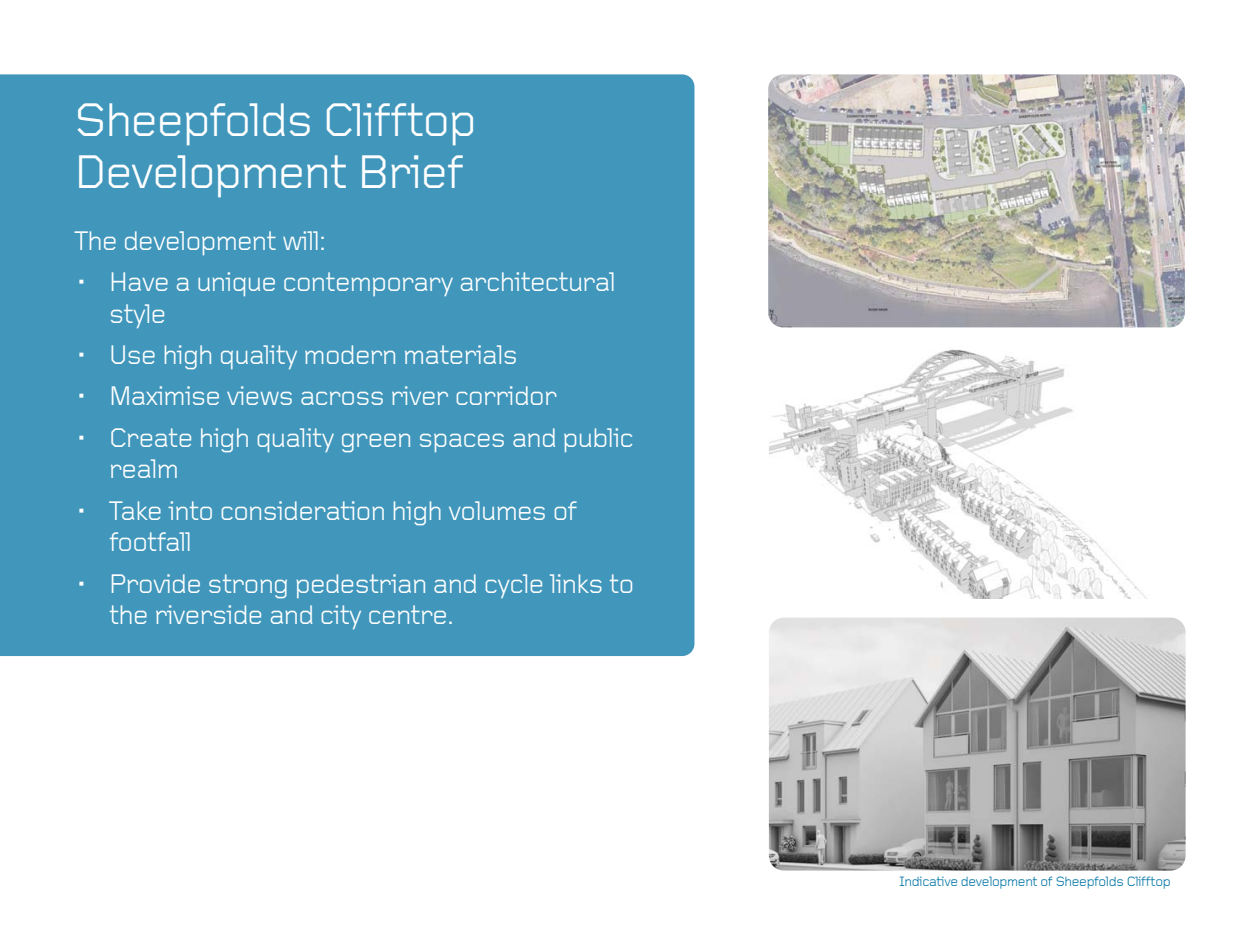
<style>
.page{position:relative;width:1260px;height:945px;background:#fff}
.page>*{position:absolute;margin:0;border:0;box-sizing:border-box;transform-origin:0 0}
.t1{font:49px/52.5px "Foundry Gridnik";letter-spacing:-.025em;color:#fff}
.t2{font:28px/31.5px "Foundry Gridnik";letter-spacing:-.025em;color:#fff}
.t3{font:14px "Foundry Gridnik";letter-spacing:-.025em;color:#0073a4}
</style>
<div class="page">
<div style="left:0;top:74px;width:694px;height:582px;background:#4096bb"></div>
<img style="left:768px;top:74px;width:417px;height:253px;border-radius:15px">
<img style="left:769px;top:618px;width:417px;height:253px;border-radius:15px">
<img style="left:769px;top:346px;width:417px;height:253px;border-radius:15px">
<h1 class="t1" style="left:74px;top:98px;width:404px">Sheepfolds Clifftop<br>Development Brief</h1>
<p class="t2" style="left:74px;top:227px;width:253px">The development will:</p>
<p class="t2" style="left:109px;top:269px;width:508px;text-indent:-35px">• Have a unique contemporary architectural style</p>
<p class="t2" style="left:74px;top:342px;width:445px">• Use high quality modern materials</p>
<p class="t2" style="left:74px;top:383px;width:484px">• Maximise views across river corridor</p>
<p class="t2" style="left:109px;top:424px;width:526px;text-indent:-35px">• Create high quality green spaces and public realm</p>
<p class="t2" style="left:109px;top:497px;width:470px;text-indent:-35px">• Take into consideration high volumes of footfall</p>
<p class="t2" style="left:109px;top:570px;width:527px;text-indent:-35px">• Provide strong pedestrian and cycle links to the riverside and city centre.</p>
<p class="t3" style="left:900px;top:877px;width:273px">Indicative development of Sheepfolds Clifftop</p>
</div>
